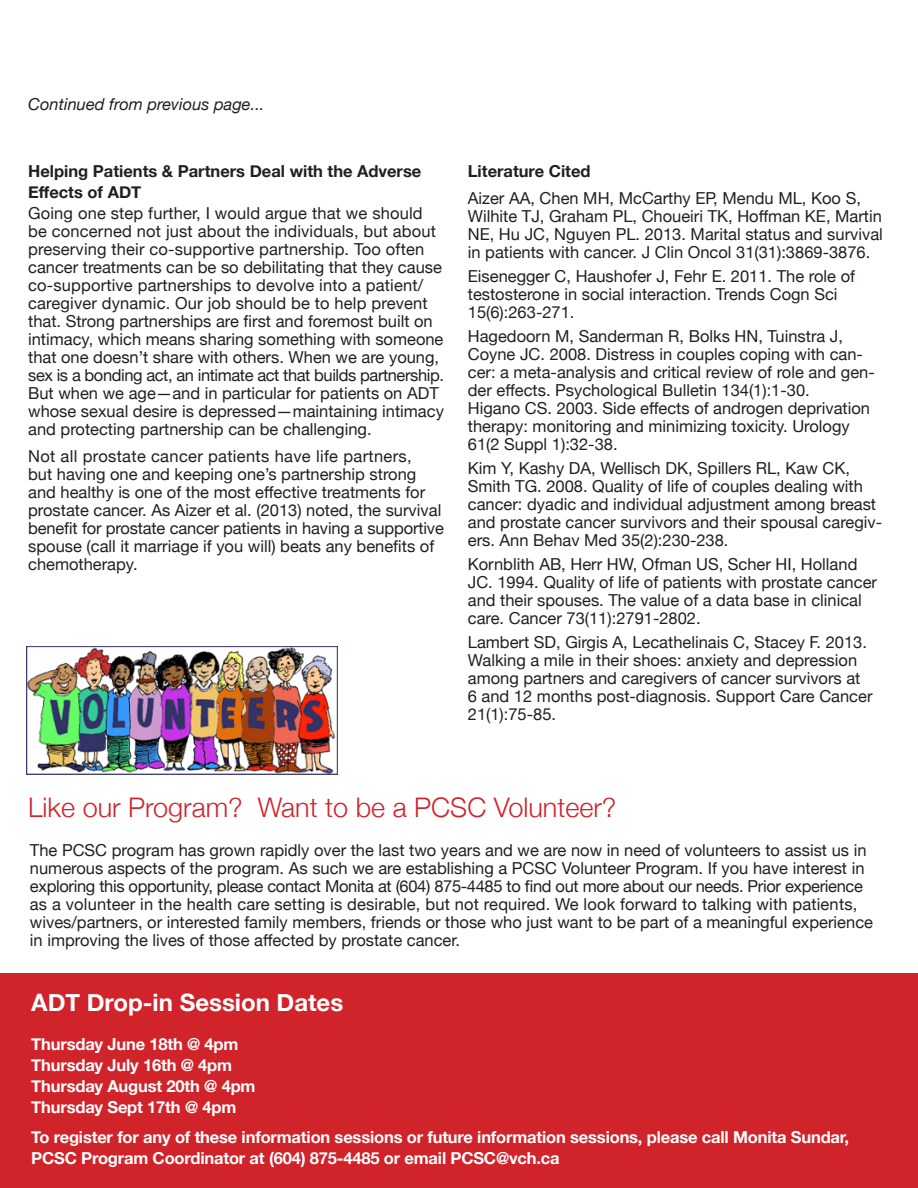
<style>
.page{position:relative;width:918px;height:1188px;background:#fff}
.page>*{position:absolute;margin:0;border:0;box-sizing:border-box;transform-origin:0 0}
.t1{font:300 27px "Helvetica Neue";color:#d1232a}
.t2{font:700 24px "Helvetica Neue";color:#fff}
.t3{font:16.5px/18px "Helvetica Neue";color:#231f20}
.t4{font:700 16.5px/21px "Helvetica Neue";letter-spacing:-.01em;color:#fff}
.t5{font:700 16.5px/21px "Helvetica Neue";color:#231f20}
.t6{font:italic 16.5px "Helvetica Neue";color:#231f20}
</style>
<div class="page">
<div style="left:0;top:973px;width:918px;height:215px;background:#d1232a"></div>
<img style="left:26px;top:646px;width:311px;height:128px">
<p class="t6" style="left:28px;top:93px;width:238px">Continued from previous page...</p>
<p class="t5" style="left:28px;top:161px;width:395px">Helping Patients &amp; Partners Deal with the Adverse<br>Effects of ADT</p>
<p class="t3" style="left:28px;top:205px;width:417px">Going one step further, I would argue that we should be concerned not just about the individuals, but about preserving their co-supportive partnership. Too often cancer treatments can be so debilitating that they cause co-supportive partnerships to devolve into a patient/ caregiver dynamic. Our job should be to help prevent that. Strong partnerships are first and foremost built on intimacy, which means sharing something with someone that one doesn’t share with others. When we are young, sex is a bonding act, an intimate act that builds partnership.<br>But when we age—and in particular for patients on ADT whose sexual desire is depressed—maintaining intimacy and protecting partnership can be challenging.</p>
<p class="t3" style="left:28px;top:448px;width:417px">Not all prostate cancer patients have life partners,<br>but having one and keeping one’s partnership strong and healthy is one of the most effective treatments for prostate cancer. As Aizer et al. (2013) noted, the survival benefit for prostate cancer patients in having a supportive spouse (call it marriage if you will) beats any benefits of chemotherapy.</p>
<p class="t5" style="left:468px;top:161px;width:124px">Literature Cited</p>
<p class="t3" style="left:468px;top:190px;width:417px">Aizer AA, Chen MH, McCarthy EP, Mendu ML, Koo S, Wilhite TJ, Graham PL, Choueiri TK, Hoffman KE, Martin NE, Hu JC, Nguyen PL. 2013. Marital status and survival in patients with cancer. J Clin Oncol 31(31):3869-3876.</p>
<p class="t3" style="left:468px;top:268px;width:389px">Eisenegger C, Haushofer J, Fehr E. 2011. The role of testosterone in social interaction. Trends Cogn Sci<br>15(6):263-271.</p>
<p class="t3" style="left:468px;top:328px;width:409px">Hagedoorn M, Sanderman R, Bolks HN, Tuinstra J, Coyne JC. 2008. Distress in couples coping with can&shy;cer: a meta-analysis and critical review of role and gen&shy;der effects. Psychological Bulletin 134(1):1-30.</p>
<p class="t3" style="left:468px;top:400px;width:404px">Higano CS. 2003. Side effects of androgen deprivation therapy: monitoring and minimizing toxicity. Urology<br>61(2 Suppl 1):32-38.</p>
<p class="t3" style="left:468px;top:460px;width:416px">Kim Y, Kashy DA, Wellisch DK, Spillers RL, Kaw CK, Smith TG. 2008. Quality of life of couples dealing with cancer: dyadic and individual adjustment among breast and prostate cancer survivors and their spousal caregiv&shy;ers. Ann Behav Med 35(2):230-238.</p>
<p class="t3" style="left:468px;top:556px;width:411px">Kornblith AB, Herr HW, Ofman US, Scher HI, Holland JC. 1994. Quality of life of patients with prostate cancer and their spouses. The value of a data base in clinical care. Cancer 73(11):2791-2802.</p>
<p class="t3" style="left:468px;top:634px;width:406px">Lambert SD, Girgis A, Lecathelinais C, Stacey F. 2013.<br>Walking a mile in their shoes: anxiety and depression among partners and caregivers of cancer survivors at 6 and 12 months post-diagnosis. Support Care Cancer 21(1):75-85.</p>
<p class="t1" style="left:28px;top:786px;width:590px">Like our Program? Want to be a PCSC Volunteer?</p>
<p class="t3" style="left:30px;top:842px;width:838px">The PCSC program has grown rapidly over the last two years and we are now in need of volunteers to assist us in numerous aspects of the program. As such we are establishing a PCSC Volunteer Program. If you have interest in exploring this opportunity, please contact Monita at (604) 875-4485 to find out more about our needs. Prior experience</p>
<p class="t3" style="left:30px;top:896px;width:845px">as a volunteer in the health care setting is desirable, but not required. We look forward to talking with patients, wives/partners, or interested family members, friends or those who just want to be part of a meaningful experience in improving the lives of those affected by prostate cancer.</p>
<p class="t2" style="left:31px;top:983px;width:314px">ADT Drop-in Session Dates</p>
<p class="t4" style="left:31px;top:1034px;width:209px">Thursday June 18th @ 4pm</p>
<p class="t4" style="left:31px;top:1055px;width:202px">Thursday July 16th @ 4pm</p>
<p class="t4" style="left:31px;top:1076px;width:226px">Thursday August 20th @ 4pm</p>
<p class="t4" style="left:31px;top:1097px;width:207px">Thursday Sept 17th @ 4pm</p>
<p class="t4" style="left:31px;top:1127px;width:819px">To register for any of these information sessions or future information sessions, please call Monita Sundar,<br>PCSC Program Coordinator at (604) 875-4485 or email PCSC@vch.ca</p>
</div>
